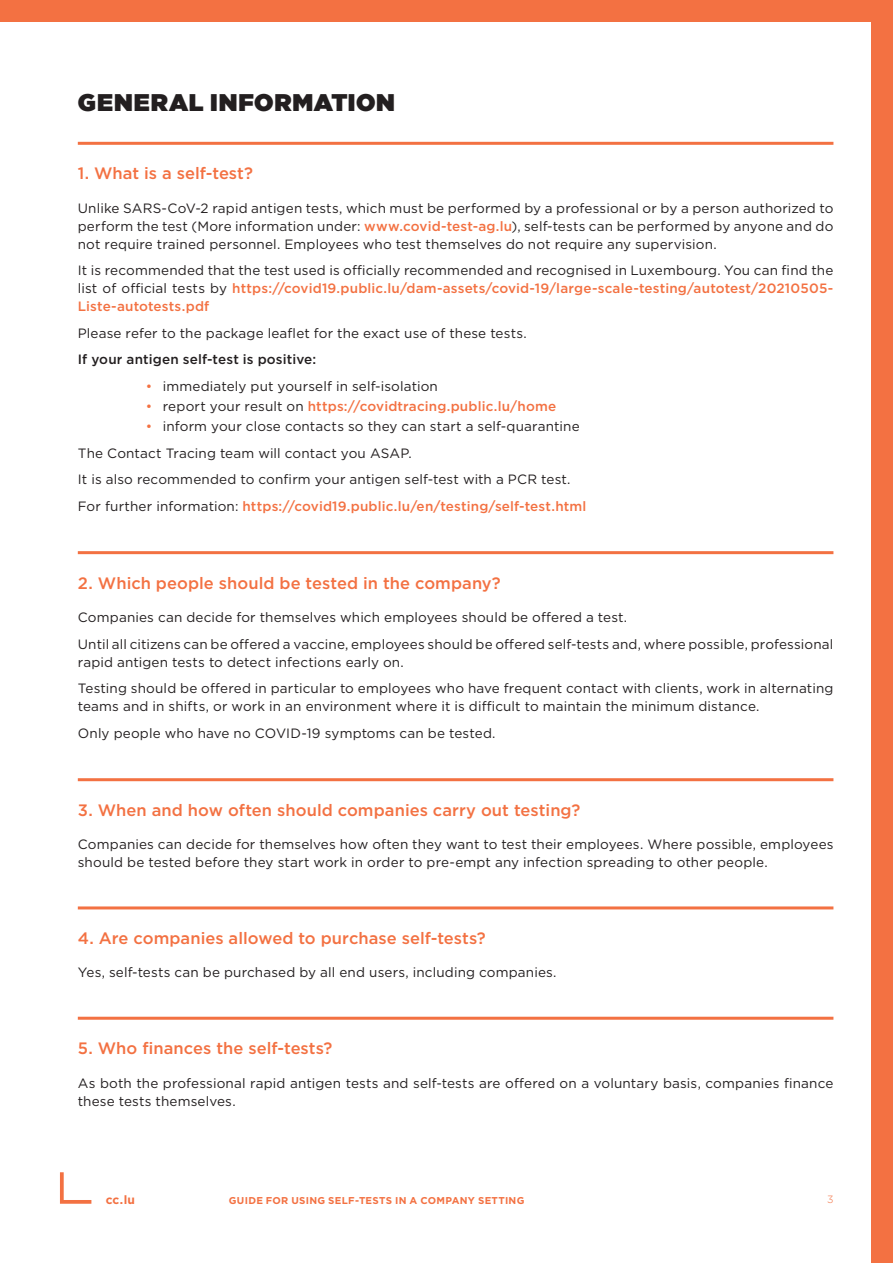
<style>
.page{position:relative;width:893px;height:1263px;background:#fff}
.page>*{position:absolute;margin:0;border:0;box-sizing:border-box;transform-origin:0 0}
.t1{font:24px "Gotham Ultra";letter-spacing:.035em;color:#231f20}
.t2{font:500 16.5px "Gotham";letter-spacing:.005em;color:#f37142}
.t3{font:13.5px/18px "Gotham";letter-spacing:.01em;color:#231f20}
.t4{font:500 13.5px "Gotham";letter-spacing:.015em;color:#f37142}
.t5{font:500 13.5px "Gotham";letter-spacing:.01em;color:#231f20}
.t6{font:700 12px "Gotham";color:#f37142}
.t7{font:300 10.5px "Gotham";color:#f37142}
.t8{font:700 9.9px "Gotham";letter-spacing:.03em;color:#f37142}
.s1{font-weight:500;color:#f37142}
.s2{color:#f37142}
.s3{font-weight:400}
.s4{font-weight:400;color:#231f20}
</style>
<div class="page">
<div style="left:0;top:0;width:893px;height:21px;background:#f37142"></div>
<div style="left:872px;top:0;width:21px;height:1263px;background:#f37142"></div>
<hr style="left:78px;top:142px;width:755px;height:3px;background:#f37142">
<hr style="left:78px;top:551px;width:755px;height:3px;background:#f37142">
<hr style="left:78px;top:778px;width:755px;height:3px;background:#f37142">
<hr style="left:78px;top:906px;width:755px;height:3px;background:#f37142">
<hr style="left:78px;top:1017px;width:755px;height:3px;background:#f37142">
<svg style="left:60px;top:1172px;width:32px;height:32px"></svg>
<h1 class="t1" style="left:78px;top:89px;width:318px">GENERAL INFORMATION</h1>
<p class="t2" style="left:78px;top:164px;width:177px">1. What is a self-test?</p>
<p class="t3" style="left:78px;top:199px;width:757px;text-align:justify">Unlike SARS-CoV-2 rapid antigen tests, which must be performed by a professional or by a person authorized to perform the test (More information under: <span class="s1">www.covid-test-ag.lu</span>), self-tests can be performed by anyone and do not require trained personnel. Employees who test themselves do not require any supervision.</p>
<p class="t3" style="left:78px;top:261px;width:757px;text-align:justify">It is recommended that the test used is officially recommended and recognised in Luxembourg. You can find the list of official tests by <span class="s1">https://covid19.public.lu/dam-assets/covid-19/large-scale-testing/autotest/20210505- Liste-autotests.pdf</span></p>
<p class="t3" style="left:78px;top:324px;width:450px">Please refer to the package leaflet for the exact use of these tests.</p>
<p class="t5" style="left:78px;top:352px;width:240px">If your antigen self-test is positive:</p>
<p class="t3" style="left:146px;top:377px;width:294px"><span class="s2">•</span> immediately put yourself in self-isolation</p>
<p class="t4" style="left:146px;top:398px;width:412px"><span class="s3">•</span> <span class="s4">report your result on</span> https://covidtracing.public.lu/home</p>
<p class="t3" style="left:78px;top:413px;width:510px;line-height:26.5px;text-indent:68px"><span class="s2">•</span> inform your close contacts so they can start a self-quarantine The Contact Tracing team will contact you ASAP.<br>It is also recommended to confirm your antigen self-test with a PCR test.<br>For further information: <span class="s1">https://covid19.public.lu/en/testing/self-test.html</span></p>
<p class="t2" style="left:78px;top:573px;width:424px">2. Which people should be tested in the company?</p>
<p class="t3" style="left:78px;top:604px;width:757px;line-height:26.5px">Companies can decide for themselves which employees should be offered a test.<br>Until all citizens can be offered a vaccine, employees should be offered self-tests and, where possible, professional</p>
<p class="t3" style="left:78px;top:648px;width:757px;line-height:26.5px">rapid antigen tests to detect infections early on.<br>Testing should be offered in particular to employees who have frequent contact with clients, work in alternating</p>
<p class="t3" style="left:78px;top:693px;width:683px;line-height:26.5px">teams and in shifts, or work in an environment where it is difficult to maintain the minimum distance.<br>Only people who have no COVID-19 symptoms can be tested.</p>
<p class="t2" style="left:78px;top:800px;width:504px">3. When and how often should companies carry out testing?</p>
<p class="t3" style="left:78px;top:835px;width:757px">Companies can decide for themselves how often they want to test their employees. Where possible, employees should be tested before they start work in order to pre-empt any infection spreading to other people.</p>
<p class="t2" style="left:78px;top:929px;width:409px">4. Are companies allowed to purchase self-tests?</p>
<p class="t3" style="left:78px;top:963px;width:480px">Yes, self-tests can be purchased by all end users, including companies.</p>
<p class="t2" style="left:78px;top:1039px;width:256px">5. Who finances the self-tests?</p>
<p class="t3" style="left:78px;top:1074px;width:757px">As both the professional rapid antigen tests and self-tests are offered on a voluntary basis, companies finance these tests themselves.</p>
<p class="t6" style="left:106px;top:1192px;width:31px">cc.lu</p>
<p class="t8" style="left:229px;top:1194px;width:297px">GUIDE FOR USING SELF-TESTS IN A COMPANY SETTING</p>
<p class="t7" style="left:827px;top:1193px;width:8px">3</p>
</div>
